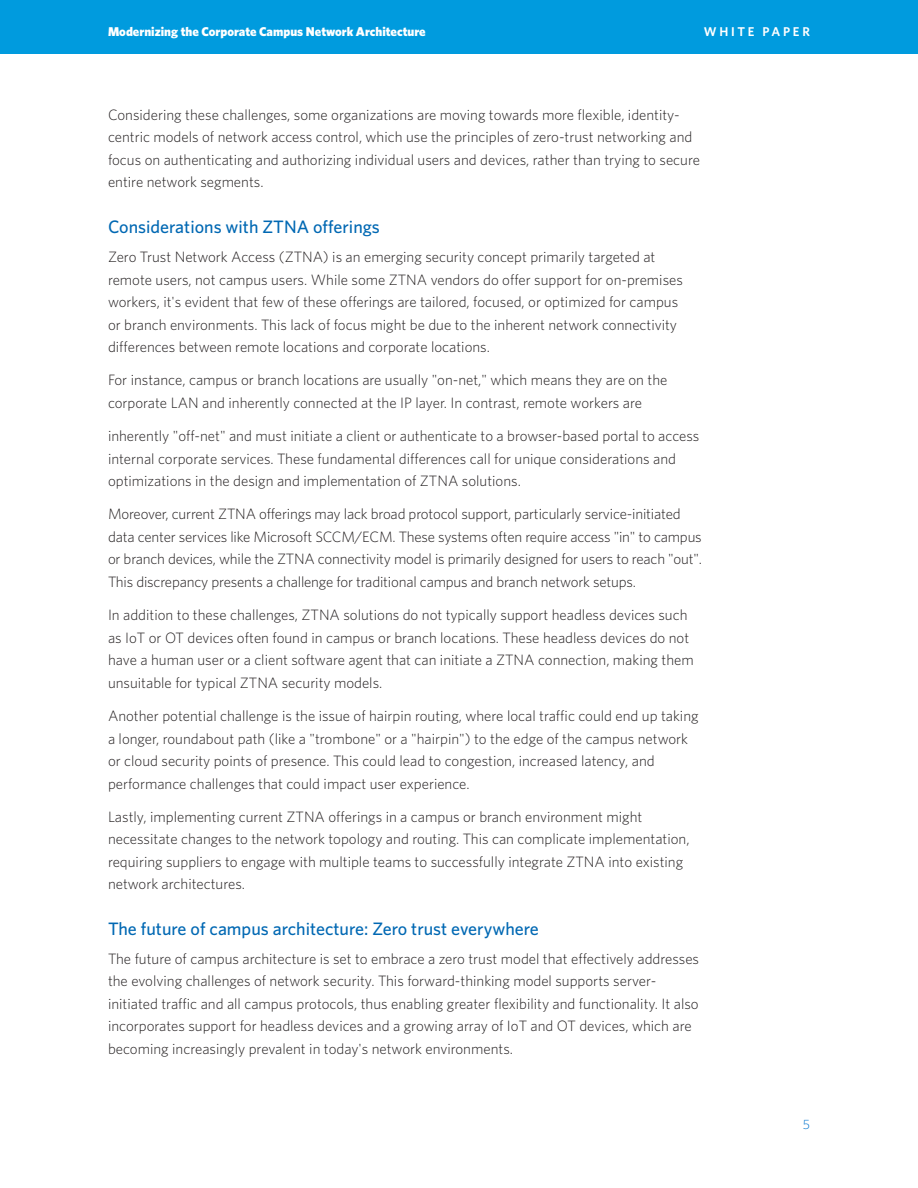
<style>
.page{position:relative;width:918px;height:1188px;background:#fff}
.page>*{position:absolute;margin:0;border:0;box-sizing:border-box;transform-origin:0 0}
.t1{font:500 18px "Whitney";color:#0168b3}
.Main_Body_Text{font:300 15px/22.5px "Whitney";color:#231f20}
.t2{font:300 13.5px "Whitney";color:#0073ce}
.t3{font:900 12.75px "Whitney";color:#fff}
.t4{font:600 12.75px "Whitney";letter-spacing:.215em;color:#fff}
</style>
<div class="page">
<div style="left:0;top:0;width:918px;height:54px;background:#009bde"></div>
<p class="t3" style="left:108px;top:23px;width:319px">Modernizing the Corporate Campus Network Architecture</p>
<p class="t4" style="left:704px;top:24px;width:108px">WHITE PAPER</p>
<p class="Main_Body_Text" style="left:108px;top:103px;width:594px">Considering these challenges, some organizations are moving towards more flexible, identity&shy;centric models of network access control, which use the principles of zero-trust networking and focus on authenticating and authorizing individual users and devices, rather than trying to secure entire network segments.</p>
<h1 class="t1" style="left:108px;top:215px;width:273px">Considerations with ZTNA offerings</h1>
<p class="Main_Body_Text" style="left:108px;top:245px;width:576px">Zero Trust Network Access (ZTNA) is an emerging security concept primarily targeted at remote users, not campus users. While some ZTNA vendors do offer support for on-premises workers, it's evident that few of these offerings are tailored, focused, or optimized for campus or branch environments. This lack of focus might be due to the inherent network connectivity differences between remote locations and corporate locations.</p>
<p class="Main_Body_Text" style="left:108px;top:368px;width:561px">For instance, campus or branch locations are usually "on-net," which means they are on the corporate LAN and inherently connected at the IP layer. In contrast, remote workers are</p>
<p class="Main_Body_Text" style="left:108px;top:424px;width:593px">inherently "off-net" and must initiate a client or authenticate to a browser-based portal to access internal corporate services. These fundamental differences call for unique considerations and optimizations in the design and implementation of ZTNA solutions.</p>
<p class="Main_Body_Text" style="left:108px;top:503px;width:595px">Moreover, current ZTNA offerings may lack broad protocol support, particularly service-initiated data center services like Microsoft SCCM/ECM. These systems often require access "in" to campus or branch devices, while the ZTNA connectivity model is primarily designed for users to reach "out".<br>This discrepancy presents a challenge for traditional campus and branch network setups.</p>
<p class="Main_Body_Text" style="left:108px;top:603px;width:587px">In addition to these challenges, ZTNA solutions do not typically support headless devices such as IoT or OT devices often found in campus or branch locations. These headless devices do not have a human user or a client software agent that can initiate a ZTNA connection, making them unsuitable for typical ZTNA security models.</p>
<p class="Main_Body_Text" style="left:108px;top:704px;width:592px">Another potential challenge is the issue of hairpin routing, where local traffic could end up taking a longer, roundabout path (like a "trombone" or a "hairpin") to the edge of the campus network or cloud security points of presence. This could lead to congestion, increased latency, and performance challenges that could impact user experience.</p>
<p class="Main_Body_Text" style="left:108px;top:805px;width:583px">Lastly, implementing current ZTNA offerings in a campus or branch environment might necessitate changes to the network topology and routing. This can complicate implementation, requiring suppliers to engage with multiple teams to successfully integrate ZTNA into existing network architectures.</p>
<h1 class="t1" style="left:108px;top:916px;width:432px">The future of campus architecture: Zero trust everywhere</h1>
<p class="Main_Body_Text" style="left:108px;top:947px;width:593px">The future of campus architecture is set to embrace a zero trust model that effectively addresses the evolving challenges of network security. This forward-thinking model supports server&shy;initiated traffic and all campus protocols, thus enabling greater flexibility and functionality. It also incorporates support for headless devices and a growing array of IoT and OT devices, which are becoming increasingly prevalent in today's network environments.</p>
<p class="t2" style="left:803px;top:1115px;width:9px">5</p>
</div>
